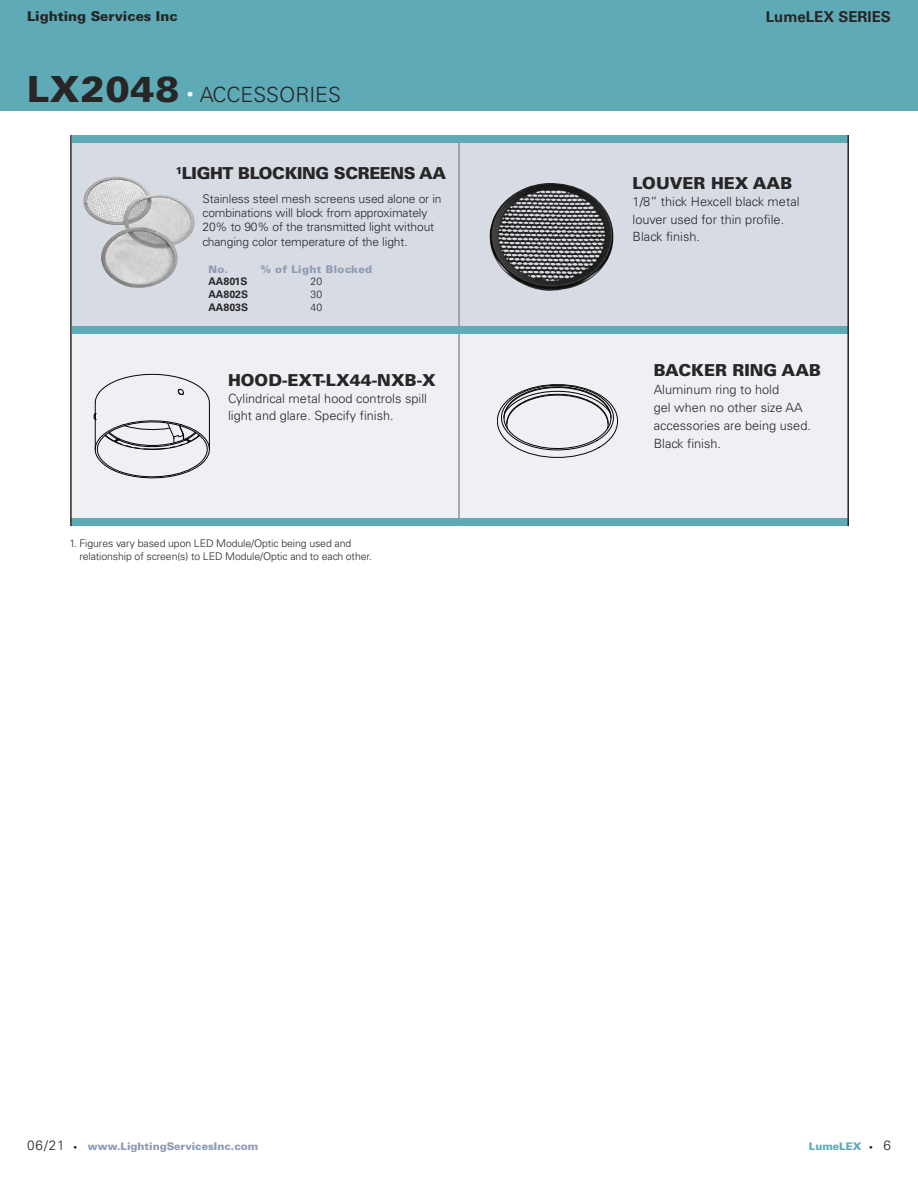
<style>
.page{position:relative;width:918px;height:1188px;background:#fff}
.page>*{position:absolute;margin:0;border:0;box-sizing:border-box;transform-origin:0 0}
.t1{font:900 36px "Univers";letter-spacing:.025em;color:#272526}
.t2{font:300 21px "Univers";color:#272526}
.t3{font:900 16.5px "Univers";color:#272526}
.t4{font:900 16.5px "Univers";letter-spacing:-.025em;color:#272526}
.t5{font:700 15px "Univers";color:#272526}
.t6{font:900 13.5px "Univers";color:#272526}
.t7{font:300 12.75px/17.2px "Univers";color:#272526}
.t8{font:300 12px/14.4px "Univers";letter-spacing:-.01em;color:#272526}
.t9{font:300 10.5px/12.6px "Univers";letter-spacing:-.01em;color:#272526}
.t10{font:900 10.5px "Univers";color:#8e9bb3}
.t11{font:700 10.5px "Univers";color:#272526}
.t12{font:900 10.5px "Univers";letter-spacing:.035em;color:#8e9bb3}
.t13{font:900 10.5px "Univers";color:#5eaab6}
.s1{font-size:13.5px;color:#fff}
.s2{font-weight:300;font-size:13.5px;color:#272526}
.s3{font-size:7.5px;color:#272526}
</style>
<div class="page">
<div style="left:0;top:0;width:918px;height:111px;background:#5eaab6"></div>
<div style="left:72px;top:332px;width:776px;height:186px;background:#eef0f4"></div>
<div style="left:72px;top:143px;width:775px;height:185px;background:#d7dce4"></div>
<img style="left:489px;top:183px;width:125px;height:108px">
<hr style="left:458px;top:135px;width:2px;height:391px;background:#939293">
<div style="left:72px;top:135px;width:775px;height:8px;background:#5eaab6"></div>
<div style="left:72px;top:326px;width:775px;height:8px;background:#5eaab6"></div>
<div style="left:72px;top:518px;width:776px;height:8px;background:#5eaab6"></div>
<img style="left:83px;top:176px;width:112px;height:112px">
<hr style="left:70px;top:135px;width:2px;height:391px;background:#272526">
<hr style="left:847px;top:135px;width:2px;height:391px;background:#272526">
<svg style="left:93px;top:373px;width:117px;height:106px"></svg>
<svg style="left:497px;top:384px;width:121px;height:74px"></svg>
<p class="t6" style="left:27px;top:12px;width:152px">Lighting Services Inc</p>
<p class="t5" style="left:766px;top:11px;width:127px">LumeLEX SERIES</p>
<h1 class="t1" style="left:27px;top:76px;width:154px">LX2048</h1>
<h2 class="t2" style="left:187px;top:87px;width:156px"><span class="s1">•</span> ACCESSORIES</h2>
<p class="t4" style="left:176px;top:167px;width:272px"><sup>1</sup>LIGHT BLOCKING SCREENS AA</p>
<p class="t8" style="left:203px;top:192px;width:241px">Stainless steel mesh screens used alone or in combinations will block from approximately 20% to 90% of the transmitted light without changing color temperature of the light.</p>
<p class="t10" style="left:208px;top:265px;width:21px">No.</p>
<p class="t12" style="left:261px;top:265px;width:113px">% of Light Blocked</p>
<p class="t11" style="left:208px;top:278px;width:41px">AA801S</p>
<p class="t9" style="left:311px;top:276px;width:13px">20</p>
<p class="t11" style="left:208px;top:290px;width:41px">AA802S</p>
<p class="t9" style="left:311px;top:289px;width:13px">30</p>
<p class="t11" style="left:208px;top:303px;width:41px">AA803S</p>
<p class="t9" style="left:311px;top:302px;width:13px">40</p>
<p class="t3" style="left:228px;top:374px;width:209px">HOOD-EXT-LX44-NXB-X</p>
<p class="t7" style="left:228px;top:391px;width:201px">Cylindrical metal hood controls spill light and glare. Specify finish.</p>
<p class="t9" style="left:79px;top:538px;width:294px;text-indent:-10px">1. Figures vary based upon LED Module/Optic being used and relationship of screen(s) to LED Module/Optic and to each other.</p>
<p class="t3" style="left:633px;top:177px;width:161px">LOUVER HEX AAB</p>
<p class="t7" style="left:633px;top:194px;width:169px">1/8” thick Hexcell black metal louver used for thin profile.<br>Black finish.</p>
<p class="t3" style="left:654px;top:364px;width:169px">BACKER RING AAB</p>
<p class="t7" style="left:654px;top:381px;width:159px;line-height:18px">Aluminum ring to hold<br>gel when no other size AA accessories are being used.<br>Black finish.</p>
<p class="t10" style="left:27px;top:1143px;width:233px"><span class="s2">06/21</span> <span class="s3">•</span> www.LightingServicesInc.com</p>
<p class="t13" style="left:809px;top:1143px;width:84px">LumeLEX <span class="s3">•</span> <span class="s2">6</span></p>
</div>
